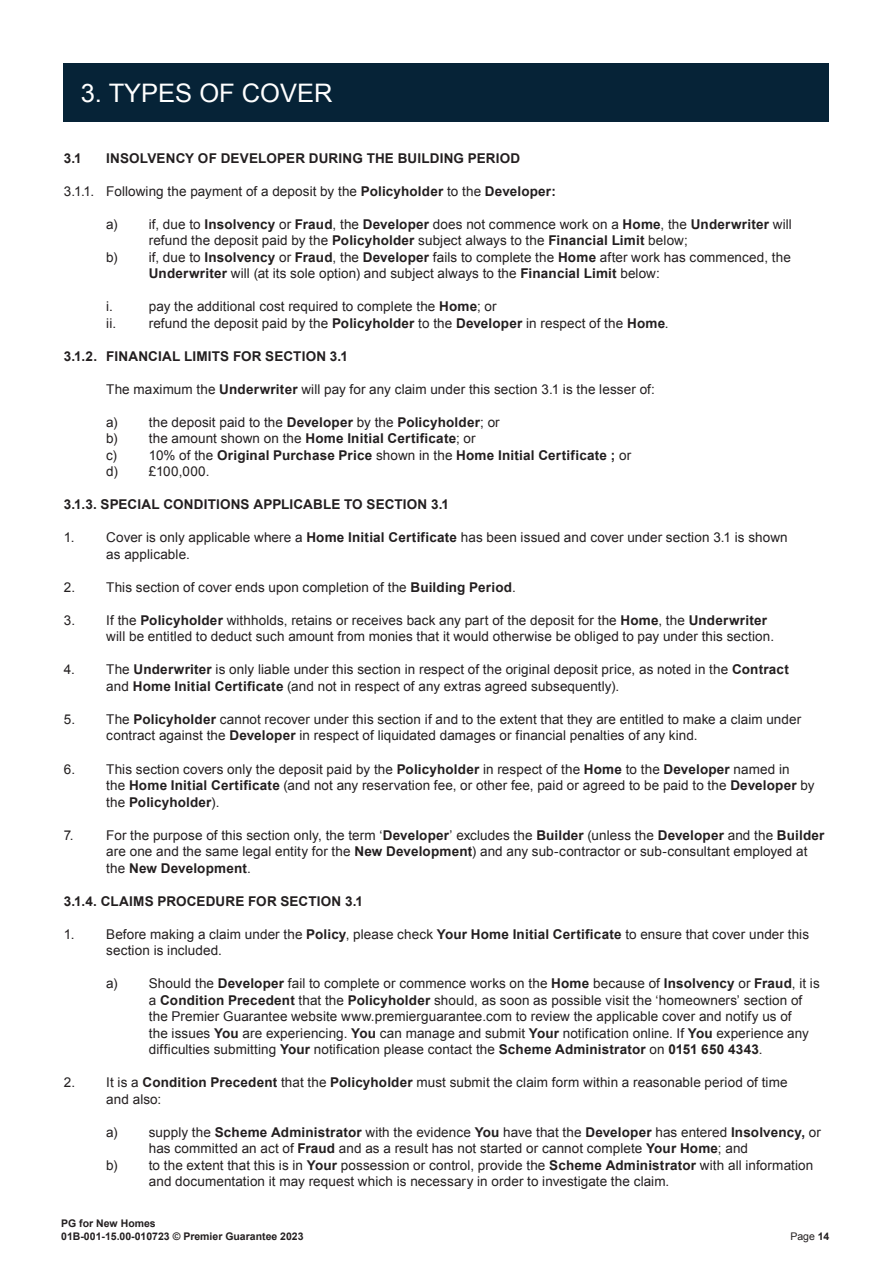
<style>
.page{position:relative;width:893px;height:1263px;background:#fff}
.page>*{position:absolute;margin:0;border:0;box-sizing:border-box;transform-origin:0 0}
.t1{font:25.5px "Arial";color:#fff}
.List_Paragraph{font:13.5px/16.5px "Arial";letter-spacing:.005em;color:#231f20}
.List_Paragraph-2{font:700 13.5px "Arial";letter-spacing:.01em;color:#231f20}
.t2{font:700 10.5px/12.6px "Arial";color:#231f20}
.t3{font:10.5px "Arial";color:#231f20}
.s1{font-weight:700}
.s2{font-weight:400}
</style>
<div class="page">
<div style="left:64px;top:64px;width:765px;height:58px;background:#062337"></div>
<p class="t1" style="left:81px;top:76px;width:253px">3. TYPES OF COVER</p>
<p class="List_Paragraph-2" style="left:64px;top:149px;width:19px">3.1</p>
<p class="List_Paragraph-2" style="left:106px;top:149px;width:416px">INSOLVENCY OF DEVELOPER DURING THE BUILDING PERIOD</p>
<p class="List_Paragraph" style="left:64px;top:183px;width:494px">3.1.1. Following the payment of a deposit by the <span class="s1">Policyholder</span> to the <span class="s1">Developer:</span></p>
<p class="List_Paragraph" style="left:149px;top:216px;width:645px;text-indent:-43px">a) if, due to <span class="s1">Insolvency</span> or <span class="s1">Fraud</span>, the <span class="s1">Developer</span> does not commence work on a <span class="s1">Home</span>, the <span class="s1">Underwriter</span> will refund the deposit paid by the <span class="s1">Policyholder</span> subject always to the <span class="s1">Financial Limit</span> below;</p>
<p class="List_Paragraph" style="left:149px;top:249px;width:643px;text-indent:-43px">b) if, due to <span class="s1">Insolvency</span> or <span class="s1">Fraud</span>, the <span class="s1">Developer</span> fails to complete the <span class="s1">Home</span> after work has commenced, the<br><span class="s1">Underwriter</span> will (at its sole option) and subject always to the <span class="s1">Financial Limit</span> below:</p>
<p class="List_Paragraph" style="left:106px;top:299px;width:8px">i.</p>
<p class="List_Paragraph" style="left:149px;top:299px;width:349px">pay the additional cost required to complete the <span class="s1">Home</span>; or</p>
<p class="List_Paragraph" style="left:106px;top:315px;width:11px">ii.</p>
<p class="List_Paragraph" style="left:149px;top:315px;width:521px">refund the deposit paid by the <span class="s1">Policyholder</span> to the <span class="s1">Developer</span> in respect of the <span class="s1">Home</span>.</p>
<p class="List_Paragraph-2" style="left:64px;top:347px;width:286px">3.1.2. FINANCIAL LIMITS FOR SECTION 3.1</p>
<p class="List_Paragraph" style="left:106px;top:381px;width:550px">The maximum the <span class="s1">Underwriter</span> will pay for any claim under this section 3.1 is the lesser of:</p>
<p class="List_Paragraph" style="left:106px;top:414px;width:395px">a) the deposit paid to the <span class="s1">Developer</span> by the <span class="s1">Policyholder</span>; or</p>
<p class="List_Paragraph" style="left:106px;top:431px;width:371px">b) the amount shown on the <span class="s1">Home Initial Certificate</span>; or</p>
<p class="List_Paragraph-2" style="left:106px;top:446px;width:526px"><span class="s2">c) 10% of the</span> Original Purchase Price <span class="s2">shown in the</span> Home Initial Certificate ; <span class="s2">or</span></p>
<p class="List_Paragraph" style="left:106px;top:464px;width:105px">d) £100,000.</p>
<p class="List_Paragraph-2" style="left:64px;top:496px;width:387px">3.1.3. SPECIAL CONDITIONS APPLICABLE TO SECTION 3.1</p>
<p class="List_Paragraph" style="left:64px;top:530px;width:725px">1. Cover is only applicable where a <span class="s1">Home Initial Certificate</span> has been issued and cover under section 3.1 is shown</p>
<p class="List_Paragraph" style="left:106px;top:546px;width:85px">as applicable.</p>
<p class="List_Paragraph" style="left:64px;top:579px;width:453px">2. This section of cover ends upon completion of the <span class="s1">Building Period</span>.</p>
<p class="List_Paragraph" style="left:64px;top:612px;width:705px">3. If the <span class="s1">Policyholder</span> withholds, retains or receives back any part of the deposit for the <span class="s1">Home</span>, the <span class="s1">Underwriter</span></p>
<p class="List_Paragraph" style="left:106px;top:629px;width:669px">will be entitled to deduct such amount from monies that it would otherwise be obliged to pay under this section.</p>
<p class="List_Paragraph" style="left:64px;top:662px;width:727px">4. The <span class="s1">Underwriter</span> is only liable under this section in respect of the original deposit price, as noted in the <span class="s1">Contract</span></p>
<p class="List_Paragraph" style="left:106px;top:678px;width:515px">and <span class="s1">Home Initial Certificate</span> (and not in respect of any extras agreed subsequently).</p>
<p class="List_Paragraph" style="left:106px;top:711px;width:696px;text-indent:-43px">5. The <span class="s1">Policyholder</span> cannot recover under this section if and to the extent that they are entitled to make a claim under contract against the <span class="s1">Developer</span> in respect of liquidated damages or financial penalties of any kind.</p>
<p class="List_Paragraph" style="left:106px;top:761px;width:710px;text-indent:-43px">6. This section covers only the deposit paid by the <span class="s1">Policyholder</span> in respect of the <span class="s1">Home</span> to the <span class="s1">Developer</span> named in<br>the <span class="s1">Home Initial Certificate</span> (and not any reservation fee, or other fee, paid or agreed to be paid to the <span class="s1">Developer</span> by the <span class="s1">Policyholder</span>).</p>
<p class="List_Paragraph" style="left:64px;top:827px;width:11px">7.</p>
<p class="List_Paragraph" style="left:106px;top:827px;width:720px">For the purpose of this section only, the term ‘<span class="s1">Developer</span>’ excludes the <span class="s1">Builder</span> (unless the <span class="s1">Developer</span> and the <span class="s1">Builder </span>are one and the same legal entity for the <span class="s1">New Development</span>) and any sub-contractor or sub-consultant employed at the <span class="s1">New Development</span>.</p>
<p class="List_Paragraph-2" style="left:64px;top:892px;width:301px">3.1.4. CLAIMS PROCEDURE FOR SECTION 3.1</p>
<p class="List_Paragraph" style="left:106px;top:926px;width:704px;text-indent:-43px">1. Before making a claim under the <span class="s1">Policy</span>, please check <span class="s1">Your Home Initial Certificate</span> to ensure that cover under this section is included.</p>
<p class="List_Paragraph" style="left:149px;top:975px;width:672px;text-indent:-43px">a) Should the <span class="s1">Developer</span> fail to complete or commence works on the <span class="s1">Home</span> because of <span class="s1">Insolvency</span> or <span class="s1">Fraud</span>, it is a <span class="s1">Condition Precedent</span> that the <span class="s1">Policyholder</span> should, as soon as possible visit the ‘homeowners’ section of the Premier Guarantee website www.premierguarantee.com to review the applicable cover and notify us of<br>the issues <span class="s1">You</span> are experiencing. <span class="s1">You</span> can manage and submit <span class="s1">Your</span> notification online. If <span class="s1">You</span> experience any difficulties submitting <span class="s1">Your</span> notification please contact the <span class="s1">Scheme Administrator</span> on <span class="s1">0151 650 4343</span>.</p>
<p class="List_Paragraph" style="left:64px;top:1074px;width:725px">2. It is a <span class="s1">Condition Precedent</span> that the <span class="s1">Policyholder</span> must submit the claim form within a reasonable period of time</p>
<p class="List_Paragraph" style="left:106px;top:1091px;width:56px">and also:</p>
<p class="List_Paragraph" style="left:149px;top:1124px;width:674px;text-indent:-43px">a) supply the <span class="s1">Scheme Administrator</span> with the evidence <span class="s1">You</span> have that the <span class="s1">Developer</span> has entered <span class="s1">Insolvency,</span> or has committed an act of <span class="s1">Fraud</span> and as a result has not started or cannot complete <span class="s1">Your Home</span>; and</p>
<p class="List_Paragraph" style="left:149px;top:1157px;width:666px;text-indent:-43px">b) to the extent that this is in <span class="s1">Your</span> possession or control, provide the <span class="s1">Scheme Administrator</span> with all information and documentation it may request which is necessary in order to investigate the claim.</p>
<p class="t2" style="left:61px;top:1217px;width:244px">PG for New Homes<br>01B-001-15.00-010723 © Premier Guarantee 2023</p>
<p class="t3" style="left:790px;top:1229px;width:41px">Page <span class="s1">14</span></p>
</div>
